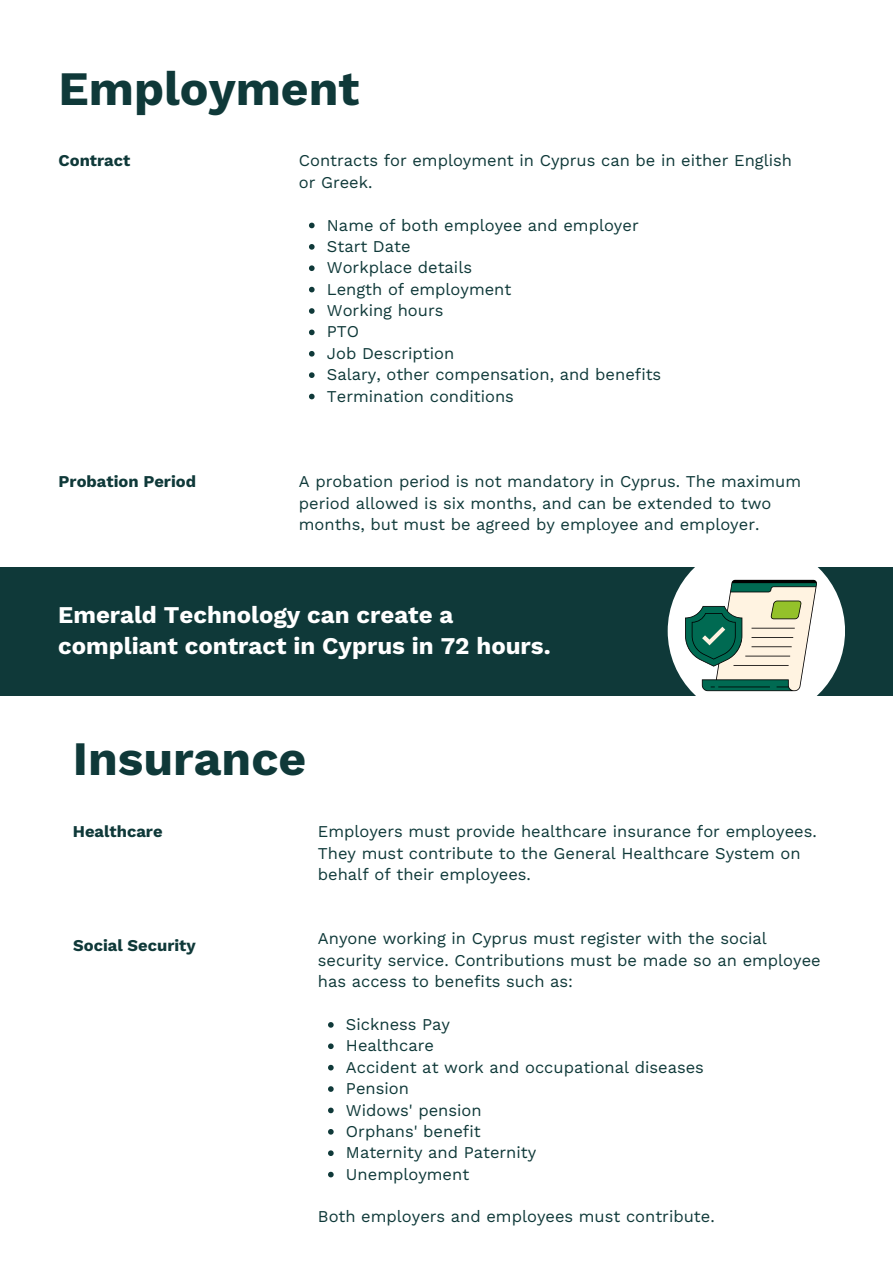
<style>
.page{position:relative;width:893px;height:1264px;background:#fff}
.page>*{position:absolute;margin:0;border:0;box-sizing:border-box;transform-origin:0 0}
.t1{font:700 48px "Work Sans";color:#0f3939}
.t2{font:700 24px/30.3px "Work Sans";color:#fff}
.t3{font:16.5px/21.3px "Work Sans";color:#0f3939}
.t4{font:700 16.5px "Work Sans";color:#0f3939}
</style>
<div class="page">
<div style="left:0;top:567px;width:892px;height:129px;background:#0f3939"></div>
<svg style="left:309px;top:223px;width:5px;height:5px"></svg>
<svg style="left:309px;top:244px;width:5px;height:6px"></svg>
<svg style="left:309px;top:265px;width:5px;height:6px"></svg>
<svg style="left:309px;top:287px;width:5px;height:5px"></svg>
<svg style="left:309px;top:308px;width:5px;height:6px"></svg>
<svg style="left:309px;top:329px;width:5px;height:6px"></svg>
<svg style="left:309px;top:351px;width:5px;height:5px"></svg>
<svg style="left:309px;top:372px;width:5px;height:6px"></svg>
<svg style="left:309px;top:394px;width:5px;height:5px"></svg>
<div style="left:667px;top:542px;width:178px;height:177px;background:#fff;border-radius:50%"></div>
<svg style="left:685px;top:580px;width:131px;height:111px"></svg>
<svg style="left:328px;top:1022px;width:5px;height:5px"></svg>
<svg style="left:328px;top:1043px;width:5px;height:6px"></svg>
<svg style="left:328px;top:1064px;width:5px;height:6px"></svg>
<svg style="left:328px;top:1086px;width:5px;height:5px"></svg>
<svg style="left:328px;top:1107px;width:5px;height:6px"></svg>
<svg style="left:328px;top:1129px;width:5px;height:5px"></svg>
<svg style="left:328px;top:1150px;width:5px;height:5px"></svg>
<svg style="left:328px;top:1171px;width:5px;height:6px"></svg>
<p class="t1" style="left:59px;top:60px;width:302px">Employment</p>
<p class="t4" style="left:59px;top:151px;width:73px">Contract</p>
<p class="t4" style="left:59px;top:472px;width:139px">Probation Period</p>
<h1 class="t3" style="left:299px;top:150px;width:494px">Contracts for employment in Cyprus can be in either English or Greek.</h1>
<h3 class="t3" style="left:327px;top:214px;width:313px">Name of both employee and employer</h3>
<p class="t3" style="left:327px;top:235px;width:85px">Start Date</p>
<p class="t3" style="left:327px;top:257px;width:147px">Workplace details</p>
<p class="t3" style="left:327px;top:278px;width:186px">Length of employment</p>
<p class="t3" style="left:327px;top:300px;width:118px">Working hours</p>
<p class="t3" style="left:327px;top:321px;width:34px">PTO</p>
<p class="t3" style="left:327px;top:342px;width:129px">Job Description</p>
<p class="t3" style="left:327px;top:364px;width:336px">Salary, other compensation, and benefits</p>
<p class="t3" style="left:327px;top:385px;width:188px">Termination conditions</p>
<p class="t3" style="left:299px;top:471px;width:503px">A probation period is not mandatory in Cyprus. The maximum period allowed is six months, and can be extended to two months, but must be agreed by employee and employer.</p>
<h3 class="t2" style="left:58px;top:600px;width:494px">Emerald Technology can create a compliant contract in Cyprus in 72 hours.</h3>
<p class="t1" style="left:73px;top:730px;width:235px">Insurance</p>
<p class="t4" style="left:73px;top:822px;width:91px">Healthcare</p>
<p class="t4" style="left:73px;top:936px;width:124px">Social Security</p>
<h2 class="t3" style="left:318px;top:821px;width:500px">Employers must provide healthcare insurance for employees.<br>They must contribute to the General Healthcare System on behalf of their employees.</h2>
<h1 class="t3" style="left:318px;top:928px;width:504px">Anyone working in Cyprus must register with the social security service. Contributions must be made so an employee has access to benefits such as:</h1>
<h3 class="t3" style="left:346px;top:1013px;width:106px">Sickness Pay</h3>
<h3 class="t3" style="left:346px;top:1035px;width:89px">Healthcare</h3>
<p class="t3" style="left:346px;top:1056px;width:359px">Accident at work and occupational diseases</p>
<p class="t3" style="left:346px;top:1077px;width:64px">Pension</p>
<p class="t3" style="left:346px;top:1099px;width:137px">Widows' pension</p>
<p class="t3" style="left:346px;top:1120px;width:136px">Orphans' benefit</p>
<p class="t3" style="left:346px;top:1141px;width:192px">Maternity and Paternity</p>
<p class="t3" style="left:346px;top:1163px;width:125px">Unemployment</p>
<p class="t3" style="left:318px;top:1206px;width:398px">Both employers and employees must contribute.</p>
</div>
